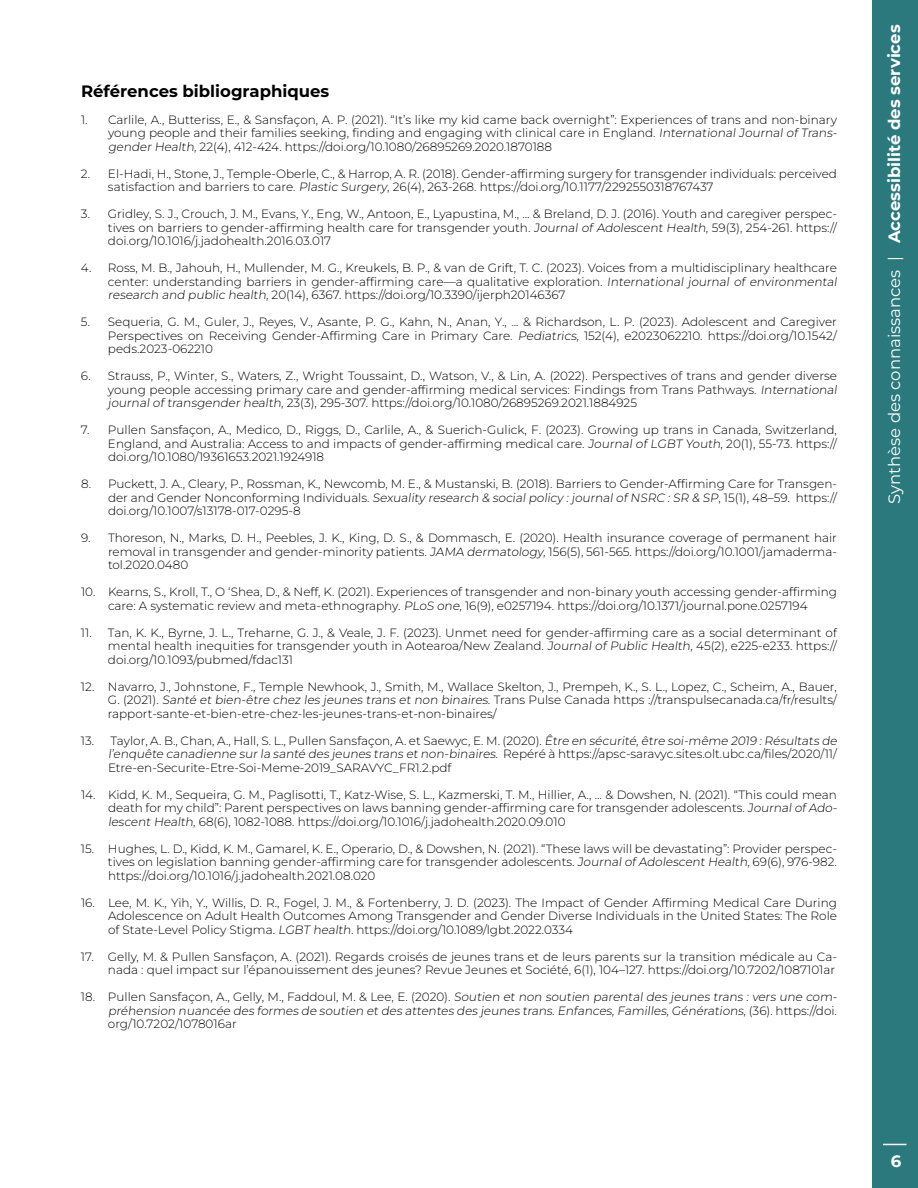
<style>
.page{position:relative;width:918px;height:1188px;background:#fff}
.page>*{position:absolute;margin:0;border:0;box-sizing:border-box;transform-origin:0 0}
.t1{font:16.5px "Montserrat";color:#fff}
.t2{font:700 16.5px "Montserrat";color:#000}
.t3{font:100 16.5px "Montserrat";color:#fff}
.t4{font:100 12px/13.5px "Montserrat";color:#000;text-align:justify}
.s1{font-weight:700}
</style>
<div class="page">
<div style="left:872px;top:0;width:46px;height:1188px;background:#2c797d"></div>
<svg style="left:883px;top:1144px;width:24px;height:1px"></svg>
<h1 class="t2" style="left:81px;top:79px;width:250px">Références bibliographiques</h1>
<p class="t4" style="left:108px;top:113px;width:733px;text-align:left;text-indent:-27px">1. Carlile, A., Butteriss, E., &amp; Sansfaçon, A. P. (2021). “It’s like my kid came back overnight”: Experiences of trans and non-binary young people and their families seeking, finding and engaging with clinical care in England. International Journal of Trans&shy;gender Health, 22(4), 412-424. https://doi.org/10.1080/26895269.2020.1870188</p>
<p class="t4" style="left:108px;top:167px;width:731px;text-indent:-27px">2. El-Hadi, H., Stone, J., Temple-Oberle, C., &amp; Harrop, A. R. (2018). Gender-affirming surgery for transgender individuals: perceived satisfaction and barriers to care. Plastic Surgery, 26(4), 263-268. https://doi.org/10.1177/2292550318767437</p>
<p class="t4" style="left:108px;top:207px;width:731px;text-indent:-27px">3. Gridley, S. J., Crouch, J. M., Evans, Y., Eng, W., Antoon, E., Lyapustina, M., ... &amp; Breland, D. J. (2016). Youth and caregiver perspec&shy;tives on barriers to gender-affirming health care for transgender youth. Journal of Adolescent Health, 59(3), 254-261. https:// doi.org/10.1016/j.jadohealth.2016.03.017</p>
<p class="t4" style="left:108px;top:261px;width:733px;text-align:left;text-indent:-27px">4. Ross, M. B., Jahouh, H., Mullender, M. G., Kreukels, B. P., &amp; van de Grift, T. C. (2023). Voices from a multidisciplinary healthcare center: understanding barriers in gender-affirming care—a qualitative exploration. International journal of environmental research and public health, 20(14), 6367. https://doi.org/10.3390/ijerph20146367</p>
<p class="t4" style="left:108px;top:315px;width:731px;text-indent:-27px">5. Sequeria, G. M., Guler, J., Reyes, V., Asante, P. G., Kahn, N., Anan, Y., ... &amp; Richardson, L. P. (2023). Adolescent and Caregiver Perspectives on Receiving Gender-Affirming Care in Primary Care. Pediatrics, 152(4), e2023062210. https://doi.org/10.1542/ peds.2023-062210</p>
<p class="t4" style="left:108px;top:369px;width:733px;text-align:left;text-indent:-27px">6. Strauss, P., Winter, S., Waters, Z., Wright Toussaint, D., Watson, V., &amp; Lin, A. (2022). Perspectives of trans and gender diverse young people accessing primary care and gender-affirming medical services: Findings from Trans Pathways. International journal of transgender health, 23(3), 295-307. https://doi.org/10.1080/26895269.2021.1884925</p>
<p class="t4" style="left:108px;top:423px;width:731px;text-indent:-27px">7. Pullen Sansfaçon, A., Medico, D., Riggs, D., Carlile, A., &amp; Suerich-Gulick, F. (2023). Growing up trans in Canada, Switzerland, England, and Australia: Access to and impacts of gender-affirming medical care. Journal of LGBT Youth, 20(1), 55-73. https:// doi.org/10.1080/19361653.2021.1924918</p>
<p class="t4" style="left:108px;top:477px;width:731px;text-indent:-27px">8. Puckett, J. A., Cleary, P., Rossman, K., Newcomb, M. E., &amp; Mustanski, B. (2018). Barriers to Gender-Affirming Care for Transgen&shy;der and Gender Nonconforming Individuals. Sexuality research &amp; social policy : journal of NSRC : SR &amp; SP, 15(1), 48–59. https:// doi.org/10.1007/s13178-017-0295-8</p>
<p class="t4" style="left:108px;top:531px;width:731px;text-indent:-27px">9. Thoreson, N., Marks, D. H., Peebles, J. K., King, D. S., &amp; Dommasch, E. (2020). Health insurance coverage of permanent hair removal in transgender and gender-minority patients. JAMA dermatology,156(5), 561-565. https://doi.org/10.1001/jamaderma&shy;tol.2020.0480</p>
<p class="t4" style="left:81px;top:585px;width:758px;text-align:center">10. Kearns, S., Kroll, T., O ‘Shea, D., &amp; Neff, K. (2021). Experiences of transgender and non-binary youth accessing gender-affirming care: A systematic review and meta-ethnography. PLoS one, 16(9), e0257194. https://doi.org/10.1371/journal.pone.0257194</p>
<p class="t4" style="left:108px;top:626px;width:731px;text-indent:-27px">11. Tan, K. K., Byrne, J. L., Treharne, G. J., &amp; Veale, J. F. (2023). Unmet need for gender-affirming care as a social determinant of mental health inequities for transgender youth in Aotearoa/New Zealand. Journal of Public Health, 45(2), e225-e233. https:// doi.org/10.1093/pubmed/fdac131</p>
<p class="t4" style="left:108px;top:680px;width:731px;text-indent:-27px">12. Navarro, J., Johnstone, F., Temple Newhook, J., Smith, M., Wallace Skelton, J., Prempeh, K., S. L., Lopez, C., Scheim, A., Bauer, G. (2021). Santé et bien-être chez les jeunes trans et non binaires. Trans Pulse Canada https ://transpulsecanada.ca/fr/results/ rapport-sante-et-bien-etre-chez-les-jeunes-trans-et-non-binaires/</p>
<p class="t4" style="left:108px;top:734px;width:733px;text-align:left;text-indent:-27px">13. Taylor, A. B., Chan, A., Hall, S. L., Pullen Sansfaçon, A. et Saewyc, E. M. (2020). Être en sécurité,être soi-même 2019 :Résultats de l’enquête canadienne sur la santé des jeunes trans et non-binaires. Repéré à https://apsc-saravyc.sites.olt.ubc.ca/files/2020/11/<br>Etre-en-Securite-Etre-Soi-Meme-2019_SARAVYC_FR1.2.pdf</p>
<p class="t4" style="left:108px;top:788px;width:733px;text-align:left;text-indent:-27px">14. Kidd, K. M., Sequeira, G. M., Paglisotti, T., Katz-Wise, S. L., Kazmerski, T. M., Hillier, A., ... &amp; Dowshen, N. (2021). “This could mean death for my child”: Parent perspectives on laws banning gender-affirming care for transgender adolescents. Journalof Ado&shy;lescent Health, 68(6), 1082-1088. https://doi.org/10.1016/j.jadohealth.2020.09.010</p>
<p class="t4" style="left:108px;top:842px;width:730px;text-indent:-27px">15. Hughes, L. D., Kidd, K. M., Gamarel, K. E., Operario, D., &amp; Dowshen, N. (2021). “These laws will be devastating”: Provider perspec&shy;tives on legislation banning gender-affirming care for transgender adolescents. Journalof Adolescent Health, 69(6), 976-982. https://doi.org/10.1016/j.jadohealth.2021.08.020</p>
<p class="t4" style="left:108px;top:896px;width:731px;text-indent:-27px">16. Lee, M. K., Yih, Y., Willis, D. R., Fogel, J. M., &amp; Fortenberry, J. D. (2023). The Impact of Gender Affirming Medical Care During Adolescence on Adult Health Outcomes Among Transgender and Gender Diverse Individuals in the United States: The Role of State-Level Policy Stigma. LGBT health. https://doi.org/10.1089/lgbt.2022.0334</p>
<p class="t4" style="left:81px;top:950px;width:757px;text-align:right">17. Gelly, M. &amp; Pullen Sansfaçon, A. (2021). Regards croisés de jeunes trans et de leurs parents sur la transition médicale au Ca&shy;nada : quel impact sur l’épanouissement des jeunes? Revue Jeunes et Société, 6(1), 104–127. https://doi.org/10.7202/1087101ar</p>
<p class="t4" style="left:108px;top:990px;width:733px;text-align:left;text-indent:-27px">18. Pullen Sansfaçon, A., Gelly, M., Faddoul, M. &amp; Lee, E. (2020). Soutien et non soutien parental des jeunes trans : vers une com&shy;préhension nuancée des formes de soutien et des attentes des jeunes trans.Enfances,Familles,Générations, (3 6 ) . h tt ps : //d o i . org/10.7202/1078016ar</p>
<h1 class="t1" style="left:883px;top:504px;width:481px;rotate:-90deg">Synthèse des connaissances | <span class="s1">Accessibilité des services</span></h1>
<h1 class="t3" style="left:891px;top:1150px;width:12px">6</h1>
</div>
